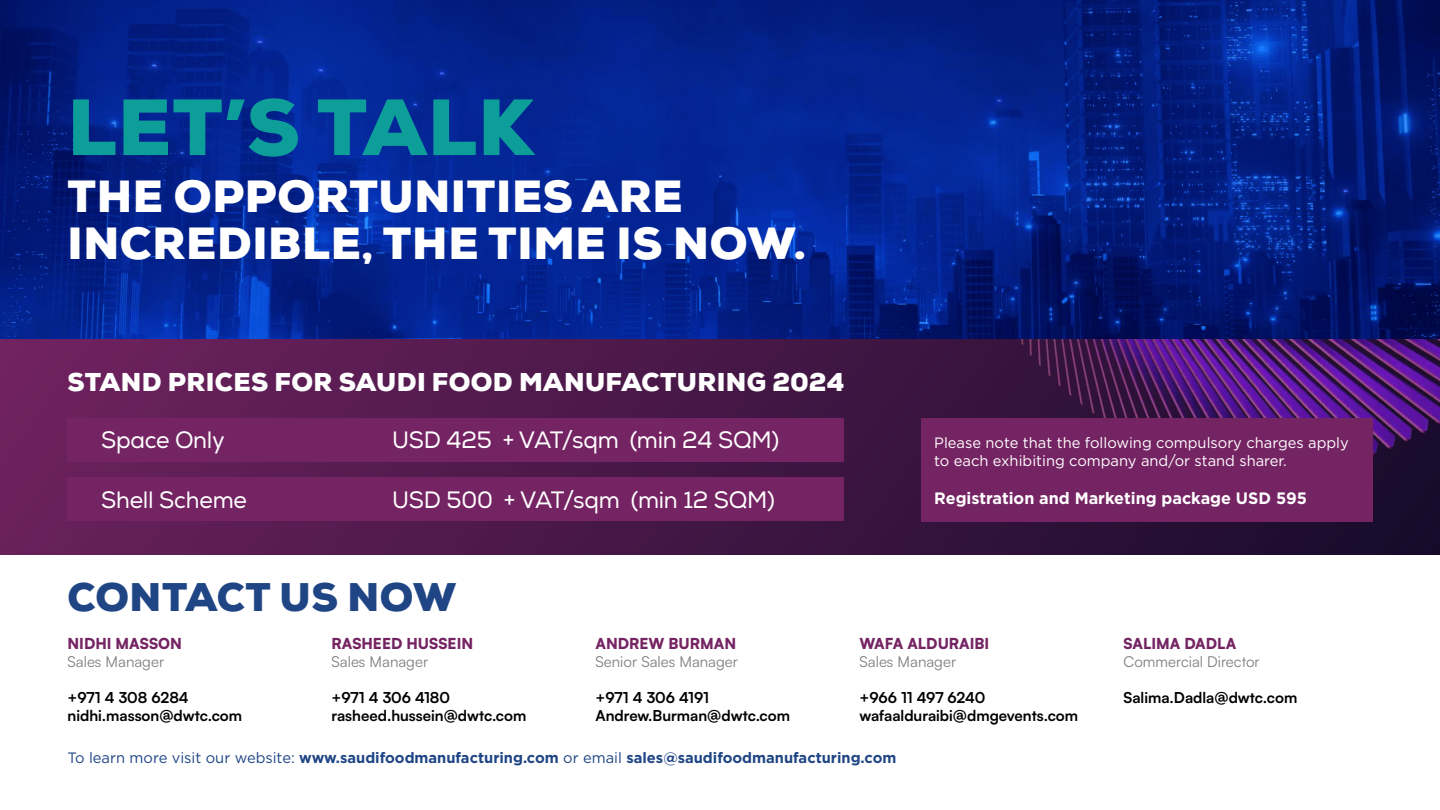
<style>
.page{position:relative;width:1440px;height:810px;background:#fff}
.page>*{position:absolute;margin:0;border:0;box-sizing:border-box;transform-origin:0 0}
.t1{font:900 79.43px "Nexa";letter-spacing:.015em;color:#0d9e99}
.t2{font:900 45px/47.2px "Nexa";letter-spacing:.015em;color:#fff}
.t3{font:900 39.9px "Nexa";letter-spacing:.015em;color:#1f4585}
.t4{font:900 25.8px "Nexa";letter-spacing:.015em;color:#fff}
.t5{font:23.62px "Nexa";letter-spacing:-.01em;color:#fff}
.t6{font:700 16.5px "Gotham HTF";color:#fff}
.t7{font:700 15px/18px "Satoshi";color:#000}
.t8{font:700 15px "Gotham HTF";color:#1f4585}
.t9{font:15px/18px "Gotham HTF";color:#fff}
.t10{font:15px "Satoshi";color:#808080}
.t11{font:900 15px "Satoshi";color:#752463}
.s1{font-weight:400}
</style>
<div class="page">
<img style="left:0;top:0;width:1440px;height:339px">
<div style="left:0;top:339px;width:1440px;height:216px;background:#68205b"></div>
<img style="left:253px;top:339px;width:1187px;height:216px">
<div style="left:68px;top:418px;width:776px;height:44px;background:#752463"></div>
<div style="left:68px;top:477px;width:776px;height:44px;background:#752463"></div>
<div style="left:921px;top:418px;width:452px;height:103px;background:#752463"></div>
<h1 class="t1" style="left:68px;top:76px;width:468px">LET’S TALK</h1>
<h2 class="t2" style="left:68px;top:173px;width:740px">THE OPPORTUNITIES ARE<br>INCREDIBLE, THE TIME IS NOW.</h2>
<h3 class="t4" style="left:68px;top:366px;width:779px">STAND PRICES FOR SAUDI FOOD MANUFACTURING 2024</h3>
<h3 class="t5" style="left:101px;top:426px;width:125px">Space Only</h3>
<h3 class="t5" style="left:392px;top:426px;width:389px">USD 425 + VAT/sqm (min 24 SQM)</h3>
<h3 class="t5" style="left:101px;top:485px;width:147px">Shell Scheme</h3>
<h3 class="t5" style="left:392px;top:485px;width:384px">USD 500 + VAT/sqm (min 12 SQM)</h3>
<p class="t9" style="left:934px;top:433px;width:416px">Please note that the following compulsory charges apply to each exhibiting company and/or stand sharer.</p>
<p class="t6" style="left:934px;top:488px;width:374px">Registration and Marketing package USD 595</p>
<h3 class="t3" style="left:68px;top:571px;width:390px">CONTACT US NOW</h3>
<p class="t11" style="left:332px;top:632px;width:143px">RASHEED HUSSEIN</p>
<p class="t10" style="left:332px;top:651px;width:98px">Sales Manager</p>
<p class="t7" style="left:332px;top:687px;width:196px">+971 4 306 4180 rasheed.hussein@dwtc.com</p>
<p class="t11" style="left:68px;top:632px;width:116px">NIDHI MASSON</p>
<p class="t10" style="left:68px;top:651px;width:98px">Sales Manager</p>
<p class="t7" style="left:68px;top:687px;width:176px">+971 4 308 6284 nidhi.masson@dwtc.com</p>
<p class="t11" style="left:596px;top:632px;width:142px">ANDREW BURMAN</p>
<p class="t10" style="left:596px;top:651px;width:144px">Senior Sales Manager</p>
<p class="t7" style="left:596px;top:687px;width:196px">+971 4 306 4191<br>Andrew.Burman@dwtc.com</p>
<p class="t11" style="left:860px;top:632px;width:131px">WAFA ALDURAIBI</p>
<p class="t10" style="left:860px;top:651px;width:98px">Sales Manager</p>
<p class="t7" style="left:860px;top:687px;width:220px">+966 11 497 6240 wafaalduraibi@dmgevents.com</p>
<p class="t11" style="left:1124px;top:632px;width:114px">SALIMA DADLA</p>
<p class="t10" style="left:1124px;top:651px;width:138px">Commercial Director</p>
<p class="t7" style="left:1124px;top:687px;width:175px">Salima.Dadla@dwtc.com</p>
<p class="t8" style="left:68px;top:749px;width:830px"><span class="s1">To learn more visit our website:</span> www.saudifoodmanufacturing.com <span class="s1">or email</span> sales@saudifoodmanufacturing.com</p>
</div>
